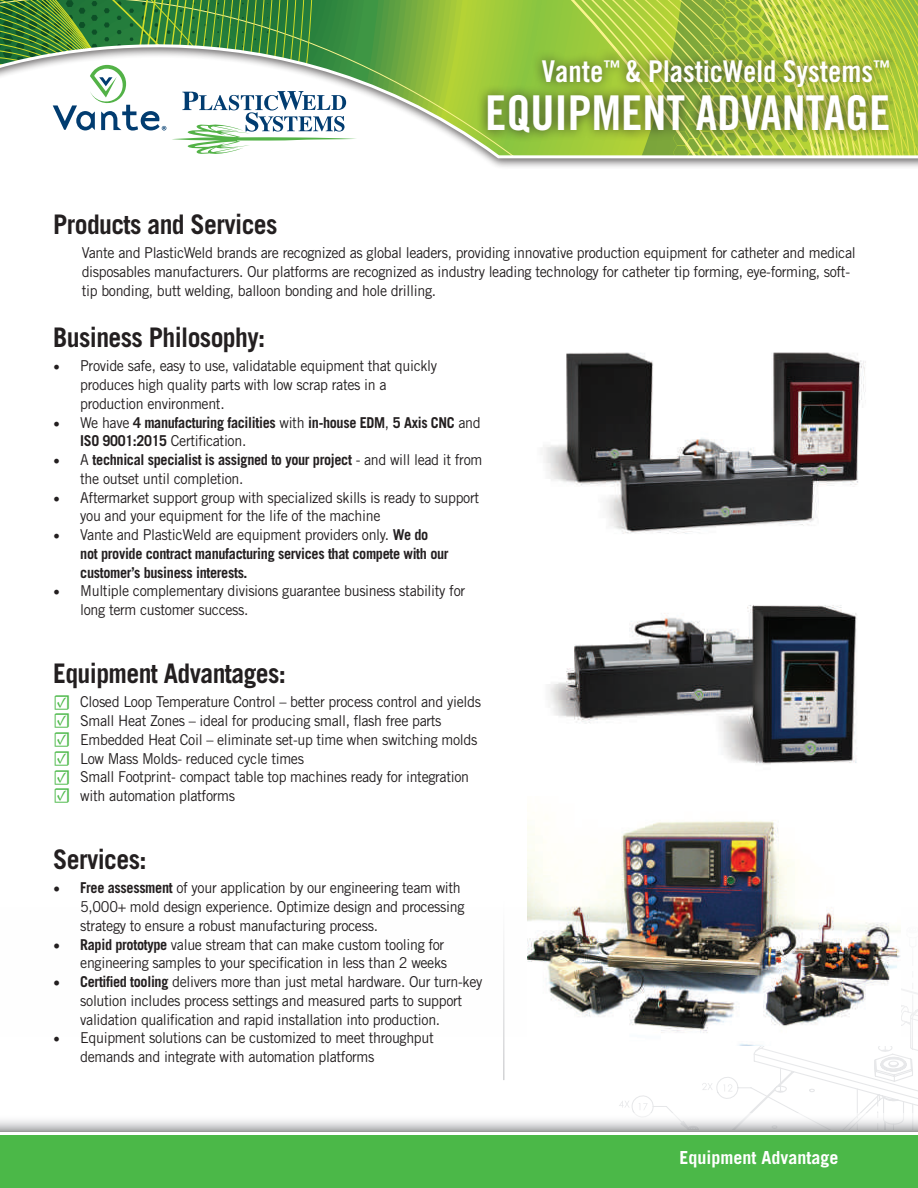
<style>
.page{position:relative;width:918px;height:1188px;background:#fff}
.page>*{position:absolute;margin:0;border:0;box-sizing:border-box;transform-origin:0 0}
.t1{font:48px "Trade Gothic LT Std Bd Cn 20";color:#fff}
.t2{font:30px "Trade Gothic LT Std Bd Cn 20";color:#fff}
.t3{font:700 27px "Trade Gothic LT Std";letter-spacing:-.025em;color:#231f20;scale:.95 1}
.t4{font:700 21px/18.8px "Minion Pro";color:#4bb848;text-align:justify}
.t5{font:700 18.6px "Trade Gothic LT Std";color:#fff}
.t6{font:700 18px "Trade Gothic LT Std";color:#fff}
.t7{font:15px/18.8px "Trade Gothic LT Std";letter-spacing:-.025em;color:#231f20;scale:.95 1}
.t8{font:700 15px/18.8px "Trade Gothic LT Std";letter-spacing:-.025em;color:#231f20;scale:.95 1}
.s1{font-family:"Minion Pro";font-size:18px}
.s2{font-family:"Minion Pro";font-weight:400;font-size:18px}
.s3{font-weight:400}
.s4{font-weight:700}
.s5{font-family:"Minion Pro";font-weight:700;font-size:18px}
</style>
<div class="page">
<svg style="left:739px;top:989px;width:179px;height:124px"></svg>
<svg style="left:702px;top:1071px;width:162px;height:42px"></svg>
<svg style="left:619px;top:1095px;width:54px;height:18px"></svg>
<svg style="left:0;top:1113px;width:918px;height:19px"></svg>
<hr style="left:504px;top:587px;width:1px;height:493px;background:#fff;opacity:.75">
<hr style="left:503px;top:587px;width:1px;height:493px;background:#bcbdc0">
<div style="left:0;top:1136px;width:918px;height:52px;background:#4bb848"></div>
<div style="left:0;top:0;width:918px;height:170px;background:#231f20;opacity:.65"></div>
<svg style="left:0;top:0;width:918px;height:160px;background:#adcc62"></svg>
<div style="left:476px;top:48px;width:424px;height:96px;background:#231f20;opacity:.75"></div>
<svg style="left:0;top:0;width:357px;height:157px"></svg>
<img style="left:544px;top:352px;width:322px;height:182px">
<img style="left:528px;top:821px;width:373px;height:224px">
<img style="left:549px;top:605px;width:308px;height:160px">
<h2 class="t2" style="left:542px;top:54px;width:350px">Vante<sup>™</sup> &amp; PlasticWeld Systems<sup>™</sup></h2>
<h1 class="t1" style="left:485px;top:84px;width:407px">EQUIPMENT ADVANTAGE</h1>
<h3 class="t3" style="left:53px;top:207px;width:238px">Products and Services</h3>
<p class="t7" style="left:82px;top:244px;width:816px">Vante and PlasticWeld brands are recognized as global leaders, providing innovative production equipment for catheter and medical disposables manufacturers. Our platforms are recognized as industry leading technology for catheter tip forming, eye-forming, soft&shy;tip bonding, butt welding, balloon bonding and hole drilling.</p>
<h3 class="t3" style="left:53px;top:320px;width:225px">Business Philosophy:</h3>
<p class="t7" style="left:80px;top:357px;width:377px;text-indent:-27px"><span class="s1">•</span> Provide safe, easy to use, validatable equipment that quickly produces high quality parts with low scrap rates in a production environment.</p>
<p class="t8" style="left:80px;top:413px;width:423px;text-indent:-27px"><span class="s2">•</span> <span class="s3">We have</span> 4 manufacturing facilities <span class="s3">with</span> in-house EDM<span class="s3">,</span> 5 Axis CNC <span class="s3">and<br></span>ISO 9001:2015 <span class="s3">Certification.</span></p>
<p class="t7" style="left:80px;top:450px;width:425px;text-indent:-27px"><span class="s1">•</span> A <span class="s4">technical specialist is assigned to your project</span> - and will lead it from the outset until completion.</p>
<p class="t7" style="left:80px;top:488px;width:422px;text-indent:-27px"><span class="s1">•</span> Aftermarket support group with specialized skills is ready to support you and your equipment for the life of the machine</p>
<p class="t8" style="left:80px;top:525px;width:389px;text-indent:-27px"><span class="s2">•</span> <span class="s3">Vante and PlasticWeld are equipment providers only.</span> We do not provide contract manufacturing services that compete with our customer’s business interests.</p>
<p class="t7" style="left:80px;top:582px;width:407px;text-indent:-27px"><span class="s1">•</span> Multiple complementary divisions guarantee business stability for long term customer success.</p>
<h3 class="t3" style="left:53px;top:656px;width:247px">Equipment Advantages:</h3>
<p class="t7" style="left:53px;top:693px;width:452px"><span class="s1">•</span> Closed Loop Temperature Control – better process control and yields</p>
<p class="t7" style="left:53px;top:711px;width:410px"><span class="s1">•</span> Small Heat Zones – ideal for producing small, flash free parts</p>
<p class="t7" style="left:53px;top:730px;width:448px"><span class="s1">•</span> Embedded Heat Coil – eliminate set-up time when switching molds</p>
<p class="t7" style="left:53px;top:749px;width:266px"><span class="s1">•</span> Low Mass Molds- reduced cycle times</p>
<p class="t7" style="left:80px;top:768px;width:411px;text-indent:-27px"><span class="s1">•</span> Small Footprint- compact table top machines ready for integration with automation platforms</p>
<h3 class="t4" style="left:53px;top:692px;width:19px">☑ ☑ ☑ ☑ ☑ ☑</h3>
<h3 class="t3" style="left:53px;top:842px;width:100px">Services:</h3>
<p class="t7" style="left:80px;top:879px;width:406px;text-indent:-27px"><span class="s5">•</span> <span class="s4">Free assessment</span> of your application by our engineering team with<br>5,000+ mold design experience. Optimize design and processing strategy to ensure a robust manufacturing process.</p>
<p class="t7" style="left:53px;top:935px;width:416px;text-align:right"><span class="s5">•</span> <span class="s4">Rapid prototype</span> value stream that can make custom tooling for engineering samples to your specification in less than 2 weeks</p>
<p class="t7" style="left:80px;top:972px;width:425px;text-indent:-27px"><span class="s5">•</span> <span class="s4">Certified tooling</span> delivers more than just metal hardware. Our turn-key solution includes process settings and measured parts to support validation qualification and rapid installation into production.</p>
<p class="t7" style="left:80px;top:1029px;width:374px;text-indent:-27px"><span class="s1">•</span> Equipment solutions can be customized to meet throughput demands and integrate with automation platforms</p>
<p class="t5" style="left:634px;top:1144px;width:218px">CATHETER MANUFACTURING</p>
<p class="t6" style="left:679px;top:1146px;width:161px">Equipment Advantage</p>
</div>
